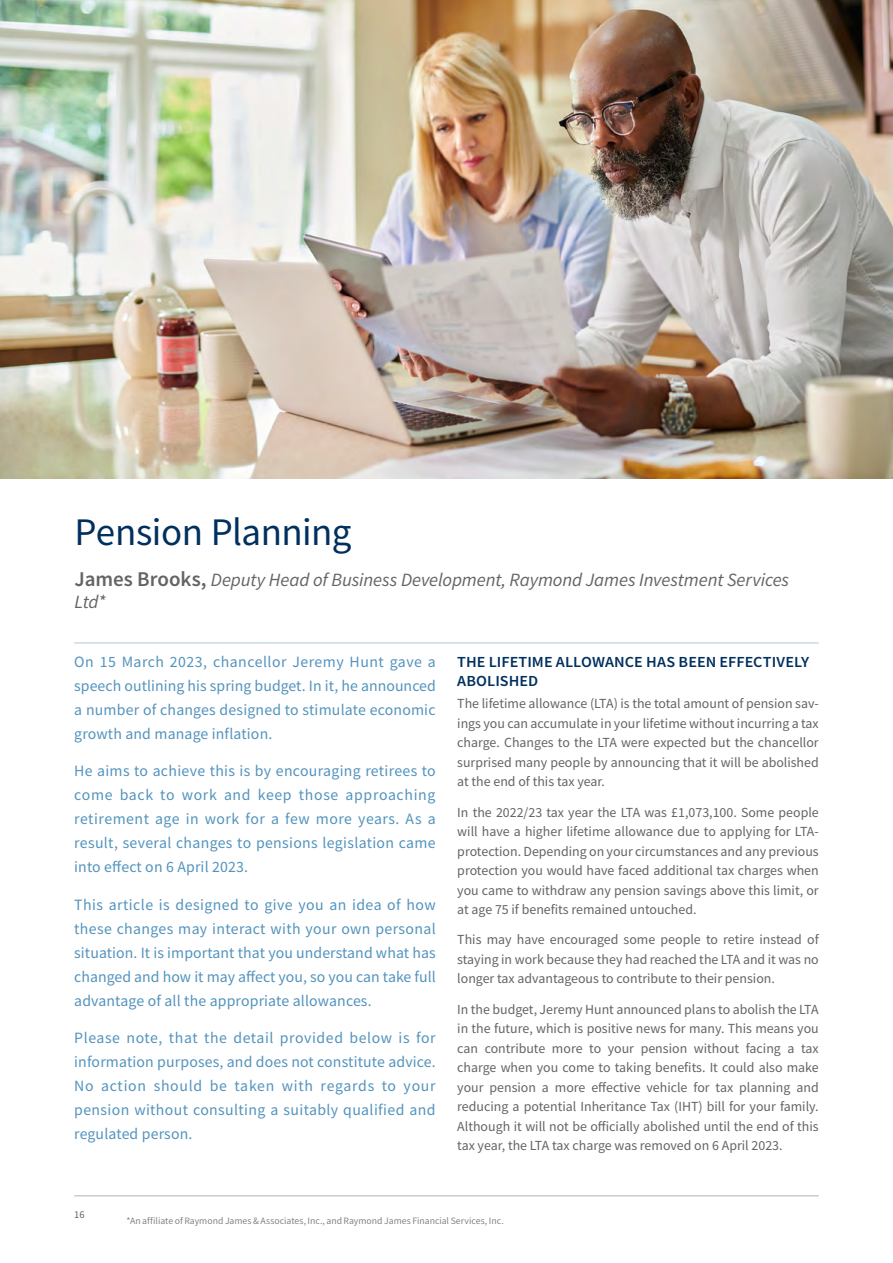
<style>
.page{position:relative;width:893px;height:1263px;background:#fff}
.page>*{position:absolute;margin:0;border:0;box-sizing:border-box;transform-origin:0 0}
.t1{font:39px "Source Sans Pro";letter-spacing:-.015em;color:#00305e}
.t2{font:italic 18.75px/22.5px "Source Sans Pro";letter-spacing:-.005em;color:#636466}
.t3{font:15.75px/24px "Source Sans Pro";letter-spacing:.01em;color:#5393bd;text-align:justify}
.t4{font:600 15.3px/19.5px "Source Sans Pro";color:#00305e;scale:1.05 1}
.t5{font:13.8px/19.5px "Source Sans Pro";color:#636466;text-align:justify}
.t6{font:10.5px "Source Sans Pro";color:#636466}
.t7{font:9.75px "Source Sans Pro";color:#828385}
.s1{font-weight:600;font-style:normal;font-size:21px}
</style>
<div class="page">
<hr style="left:74px;top:1195px;width:745px;height:1px;background:#b1b1b3">
<img style="left:0;top:0;width:893px;height:478px">
<hr style="left:74px;top:643px;width:745px;height:1px;background:#a9c9de">
<h1 class="t1" style="left:75px;top:507px;width:278px">Pension Planning</h1>
<h2 class="t2" style="left:75px;top:568px;width:716px"><span class="s1">James Brooks,</span> Deputy Head of Business Development, Raymond James Investment Services<br>Ltd*</h2>
<p class="t3" style="left:74px;top:649px;width:363px">On 15 March 2023, chancellor Jeremy Hunt gave a speech outlining his spring budget. In it, he announced a number of changes designed to stimulate economic growth and manage inflation.</p>
<p class="t3" style="left:74px;top:759px;width:363px">He aims to achieve this is by encouraging retirees to come back to work and keep those approaching retirement age in work for a few more years. As a result, several changes to pensions legislation came into effect on 6 April 2023.</p>
<p class="t3" style="left:74px;top:892px;width:363px">This article is designed to give you an idea of how these changes may interact with your own personal situation. It is important that you understand what has changed and how it may affect you, so you can take full advantage of all the appropriate allowances.</p>
<p class="t3" style="left:74px;top:1026px;width:363px">Please note, that the detail provided below is for information purposes, and does not constitute advice.<br>No action should be taken with regards to your pension without consulting a suitably qualified and regulated person.</p>
<p class="t4" style="left:457px;top:651px;width:337px">THE LIFETIME ALLOWANCE HAS BEEN EFFECTIVELY<br>ABOLISHED</p>
<p class="t5" style="left:457px;top:694px;width:363px">The lifetime allowance (LTA) is the total amount of pension sav&shy;ings you can accumulate in your lifetime without incurring a tax charge. Changes to the LTA were expected but the chancellor surprised many people by announcing that it will be abolished at the end of this tax year.</p>
<p class="t5" style="left:457px;top:802px;width:363px">In the 2022/23 tax year the LTA was £1,073,100. Some people will have a higher lifetime allowance due to applying for LTA&shy;protection. Depending on your circumstances and any previous protection you would have faced additional tax charges when you came to withdraw any pension savings above this limit, or at age 75 if benefits remained untouched.</p>
<p class="t5" style="left:457px;top:930px;width:363px">This may have encouraged some people to retire instead of staying in work because they had reached the LTA and it was no longer tax advantageous to contribute to their pension.</p>
<p class="t5" style="left:457px;top:999px;width:363px">In the budget, Jeremy Hunt announced plans to abolish the LTA in the future, which is positive news for many. This means you can contribute more to your pension without facing a tax charge when you come to taking benefits. It could also make your pension a more effective vehicle for tax planning and reducing a potential Inheritance Tax (IHT) bill for your family.<br>Although it will not be officially abolished until the end of this tax year, the LTA tax charge was removed on 6 April 2023.</p>
<p class="t6" style="left:74px;top:1208px;width:12px">16</p>
<p class="t7" style="left:126px;top:1215px;width:379px">*An affiliate of Raymond James &amp; Associates, Inc., and Raymond James Financial Services, Inc.</p>
</div>
